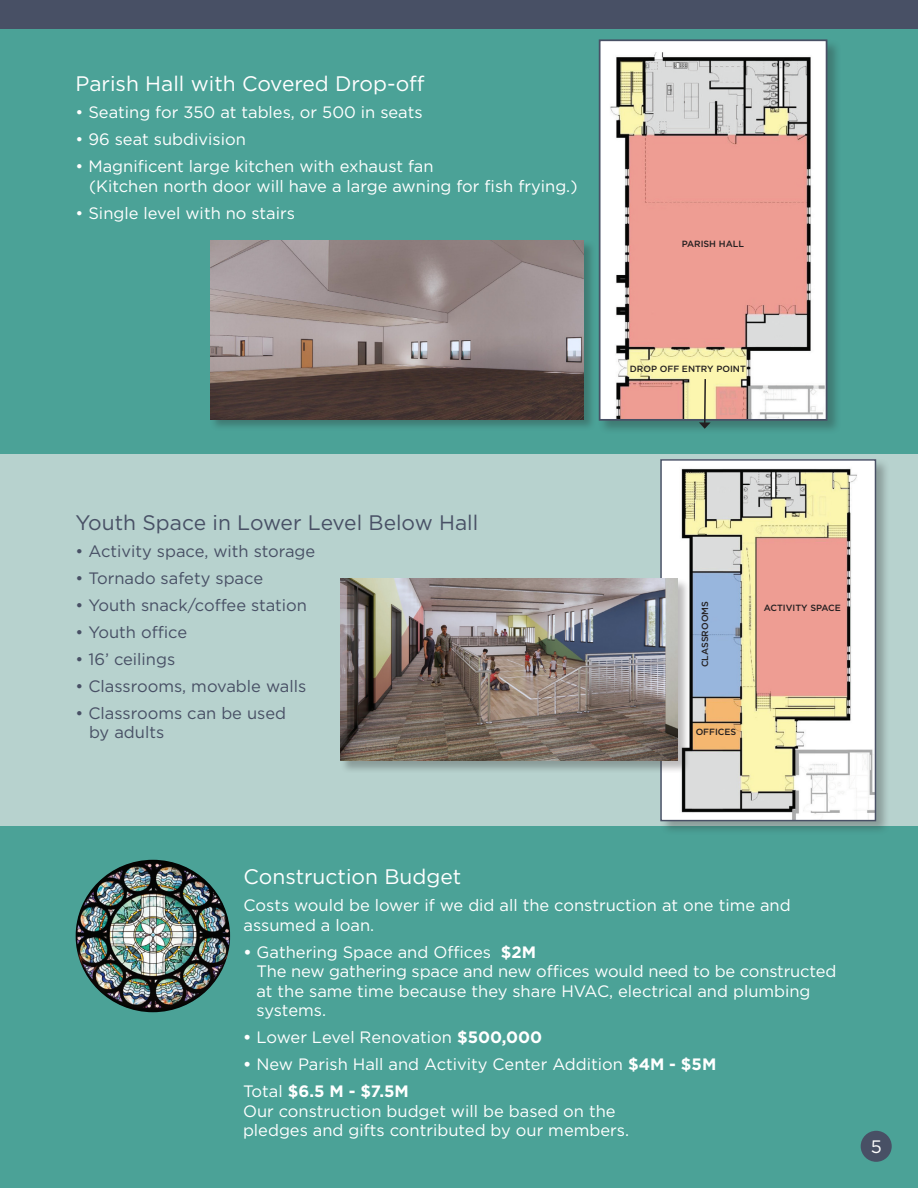
<style>
.page{position:relative;width:918px;height:1188px;background:#4ba297}
.page>*{position:absolute;margin:0;border:0;box-sizing:border-box;transform-origin:0 0}
.t1{font:21px "Gotham";color:#fff}
.t2{font:21px "Gotham";color:#485065}
.t3{font:18px "Gotham";color:#fff}
.t4{font:16.5px/19.5px "Gotham";color:#fff}
.t5{font:16.5px "Gotham";color:#485065}
.t6{font:700 16.5px "Gotham";color:#fff}
.t7{font:500 9px "Gotham";color:#231f20}
.s1{font-weight:700}
.s2{font-weight:400}
</style>
<div class="page">
<div style="left:0;top:454px;width:918px;height:372px;background:#b7d2ce"></div>
<div style="left:659px;top:458px;width:231px;height:378px;background:#231f20;opacity:.3"></div>
<img style="left:662px;top:461px;width:212px;height:358px">
<div style="left:660px;top:459px;width:216px;height:362px;border:1px solid #485065"></div>
<div style="left:0;top:0;width:918px;height:28px;background:#485065"></div>
<div style="left:340px;top:578px;width:350px;height:195px;background:#231f20;opacity:.3"></div>
<img style="left:340px;top:579px;width:338px;height:182px">
<div style="left:861px;top:1131px;width:31px;height:31px;background:#485065;border-radius:50%"></div>
<div style="left:598px;top:38px;width:244px;height:397px;background:#231f20;opacity:.3"></div>
<div style="left:600px;top:40px;width:227px;height:380px;background:#fff"></div>
<img style="left:610px;top:52px;width:214px;height:366px">
<div style="left:599px;top:39px;width:228px;height:382px;border:2px solid #485065"></div>
<div style="left:210px;top:240px;width:386px;height:192px;background:#231f20;opacity:.3"></div>
<img style="left:210px;top:240px;width:374px;height:179px">
<img style="left:76px;top:860px;width:154px;height:152px">
<svg style="left:699px;top:378px;width:12px;height:51px"></svg>
<p class="t1" style="left:76px;top:71px;width:351px">Parish Hall with Covered Drop-off</p>
<p class="t4" style="left:76px;top:103px;width:349px">• Seating for 350 at tables, or 500 in seats</p>
<p class="t4" style="left:76px;top:130px;width:172px">• 96 seat subdivision</p>
<p class="t4" style="left:89px;top:157px;width:490px;text-indent:-14px">• Magnificent large kitchen with exhaust fan<br>(Kitchen north door will have a large awning for fish frying.)</p>
<p class="t4" style="left:76px;top:203px;width:221px">• Single level with no stairs</p>
<p class="t7" style="left:682px;top:238px;width:64px">PARISH HALL</p>
<p class="t7" style="left:630px;top:363px;width:117px">DROP OFF ENTRY POINT</p>
<p class="t2" style="left:76px;top:509px;width:404px">Youth Space in Lower Level Below Hall</p>
<p class="t5" style="left:76px;top:540px;width:241px">• Activity space, with storage</p>
<p class="t5" style="left:76px;top:567px;width:189px">• Tornado safety space</p>
<p class="t5" style="left:76px;top:594px;width:233px">• Youth snack/coffee station</p>
<p class="t5" style="left:76px;top:621px;width:113px">• Youth office</p>
<p class="t5" style="left:76px;top:648px;width:101px">• 16’ ceilings</p>
<p class="t5" style="left:76px;top:675px;width:232px">• Classrooms, movable walls</p>
<p class="t5" style="left:76px;top:702px;width:212px">• Classrooms can be used</p>
<p class="t5" style="left:89px;top:722px;width:77px">by adults</p>
<p class="t7" style="left:699px;top:667px;width:68px;rotate:-90deg">CLASSROOMS</p>
<p class="t7" style="left:696px;top:726px;width:42px">OFFICES</p>
<p class="t7" style="left:764px;top:602px;width:79px">ACTIVITY SPACE</p>
<p class="t1" style="left:244px;top:863px;width:219px">Construction Budget</p>
<p class="t4" style="left:244px;top:895px;width:549px">Costs would be lower if we did all the construction at one time and assumed a loan.</p>
<p class="t4" style="left:244px;top:942px;width:294px"><span class="s1">•</span> Gathering Space and Offices <span class="s1">$2M</span></p>
<p class="t4" style="left:256px;top:961px;width:581px">The new gathering space and new offices would need to be constructed at the same time because they share HVAC, electrical and plumbing systems.</p>
<p class="t4" style="left:243px;top:1027px;width:301px"><span class="s1">•</span> Lower Level Renovation <span class="s1">$500,000</span></p>
<p class="t4" style="left:243px;top:1054px;width:475px"><span class="s1">•</span> New Parish Hall and Activity Center Addition <span class="s1">$4M - $5M</span></p>
<p class="t6" style="left:243px;top:1080px;width:167px"><span class="s2">Total</span> $6.5 M - $7.5M</p>
<p class="t4" style="left:243px;top:1101px;width:388px">Our construction budget will be based on the pledges and gifts contributed by our members.</p>
<p class="t3" style="left:871px;top:1135px;width:13px">5</p>
</div>
